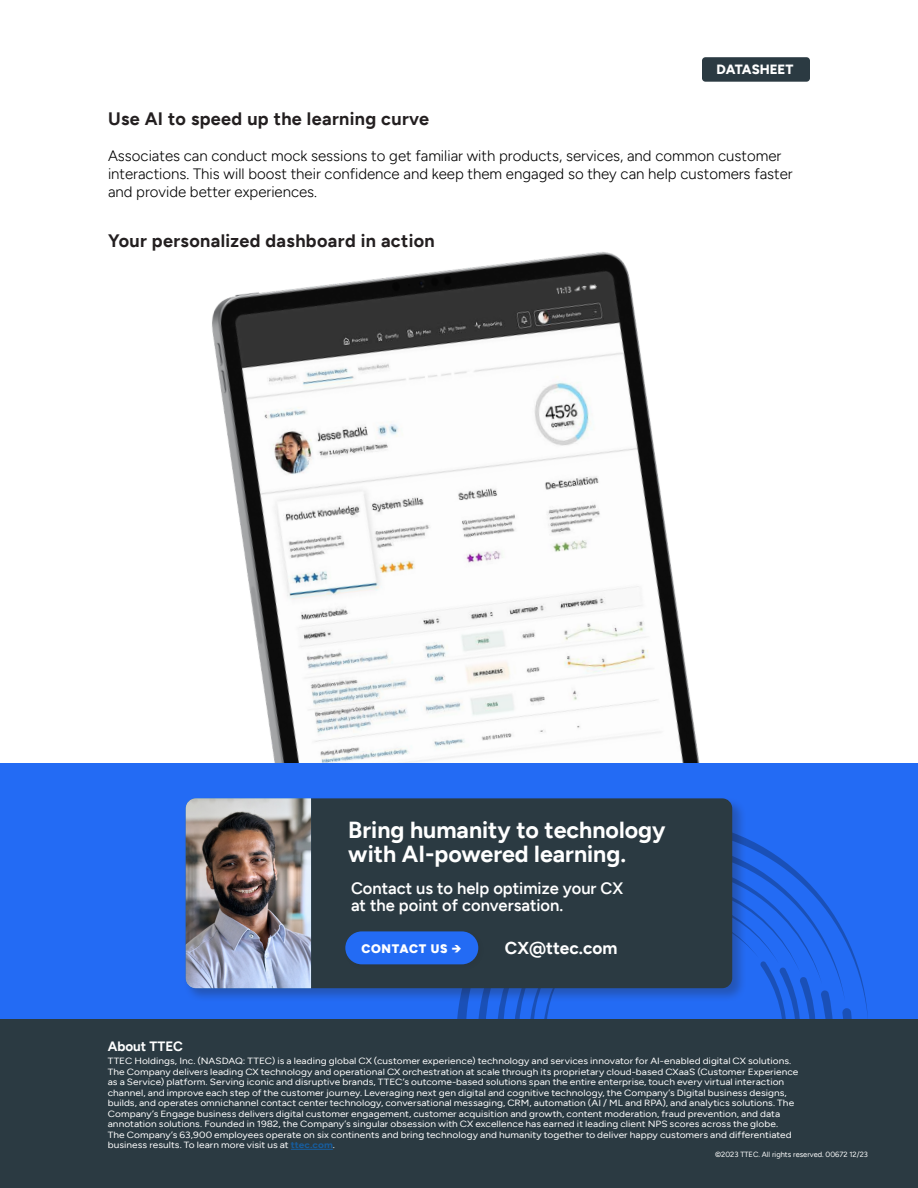
<style>
.page{position:relative;width:918px;height:1188px;background:#fff}
.page>*{position:absolute;margin:0;border:0;box-sizing:border-box;transform-origin:0 0}
.TT21-Body{font:700 23.25px/24px "Figtree";color:#fff}
.TT21-Subhead_A{font:700 18px "Figtree";letter-spacing:.02em;color:#231f20}
.TT21-Body-2{font:700 17.25px "Figtree";color:#fff}
.TT21-Body-3{font:600 16.5px/17.2px "Figtree";color:#fff}
.TT21-Subhead_A-2{font:300 15px/18px "Figtree";color:#000}
.t1{font:700 13.5px "Figtree";color:#fff}
.t2{font:800 13.35px "Figtree";color:#fff}
.Button_2{font:900 12.3px "Figtree";letter-spacing:.06em;color:#fff}
.t3{font:9px/10.5px "Figtree";letter-spacing:.005em;color:#fff;scale:1.12 1}
.t4{font:7.5px "Figtree";color:#fff}
.s1{font-family:"Gilroy"}
.s2{font-weight:700;color:#175d9e}
</style>
<div class="page">
<img style="left:153px;top:252px;width:583px;height:512px">
<div style="left:0;top:764px;width:918px;height:260px;background:#236bf4"></div>
<svg style="left:457px;top:839px;width:411px;height:180px"></svg>
<div style="left:702px;top:57px;width:108px;height:25px;background:#2b3a42;border-radius:4px"></div>
<div style="left:0;top:1019px;width:918px;height:169px;background:#2b3a42"></div>
<hr style="left:291px;top:1149px;width:42px;height:1px;background:#175d9e">
<div style="left:184px;top:796px;width:563px;height:207px;background:#231f20;opacity:.29"></div>
<div style="left:186px;top:798px;width:546px;height:190px;background:#2b3a42;border-radius:10px"></div>
<img style="left:186px;top:798px;width:125px;height:190px">
<div style="left:344px;top:930px;width:140px;height:40px;background:#231f20;opacity:.1"></div>
<div style="left:345px;top:931px;width:133px;height:33px;background:#236bf4;border-radius:16px"></div>
<p class="t2" style="left:716px;top:62px;width:79px">DATASHEET</p>
<p class="TT21-Subhead_A" style="left:108px;top:108px;width:323px">Use AI to speed up the learning curve</p>
<p class="TT21-Subhead_A-2" style="left:108px;top:147px;width:686px">Associates can conduct mock sessions to get familiar with products, services, and common customer interactions. This will boost their confidence and keep them engaged so they can help customers faster and provide better experiences.</p>
<p class="TT21-Subhead_A" style="left:108px;top:230px;width:328px">Your personalized dashboard in action</p>
<p class="TT21-Body" style="left:348px;top:817px;width:319px">Bring humanity to technology with AI-powered learning.</p>
<p class="TT21-Body-3" style="left:351px;top:879px;width:274px">Contact us to help optimize your CX at the point of conversation.</p>
<p class="Button_2" style="left:361px;top:941px;width:102px">CONTACT US <span class="s1">→</span></p>
<p class="TT21-Body-2" style="left:505px;top:937px;width:114px">CX@ttec.com</p>
<p class="t1" style="left:108px;top:1038px;width:77px">About TTEC</p>
<p class="t3" style="left:108px;top:1056px;width:618px">TTEC Holdings, Inc. (NASDAQ: TTEC) is a leading global CX (customer experience) technology and services innovator for AI-enabled digital CX solutions.<br>The Company delivers leading CX technology and operational CX orchestration at scale through its proprietary cloud-based CXaaS (Customer Experience as a Service) platform. Serving iconic and disruptive brands, TTEC’s outcome-based solutions span the entire enterprise, touch every virtual interaction channel, and improve each step of the customer journey. Leveraging next gen digital and cognitive technology, the Company’s Digital business designs, builds, and operates omnichannel contact center technology, conversational messaging, CRM, automation (AI / ML and RPA), and analytics solutions. The Company’s Engage business delivers digital customer engagement, customer acquisition and growth, content moderation, fraud prevention, and data annotation solutions. Founded in 1982, the Company’s singular obsession with CX excellence has earned it leading client NPS scores across the globe.<br>The Company’s 63,900 employees operate on six continents and bring technology and humanity together to deliver happy customers and differentiated business results. To learn more visit us at <span class="s2">ttec.com</span>.</p>
<p class="t4" style="left:715px;top:1150px;width:154px">©2023 TTEC. All rights reserved. 00672 12/23</p>
</div>
